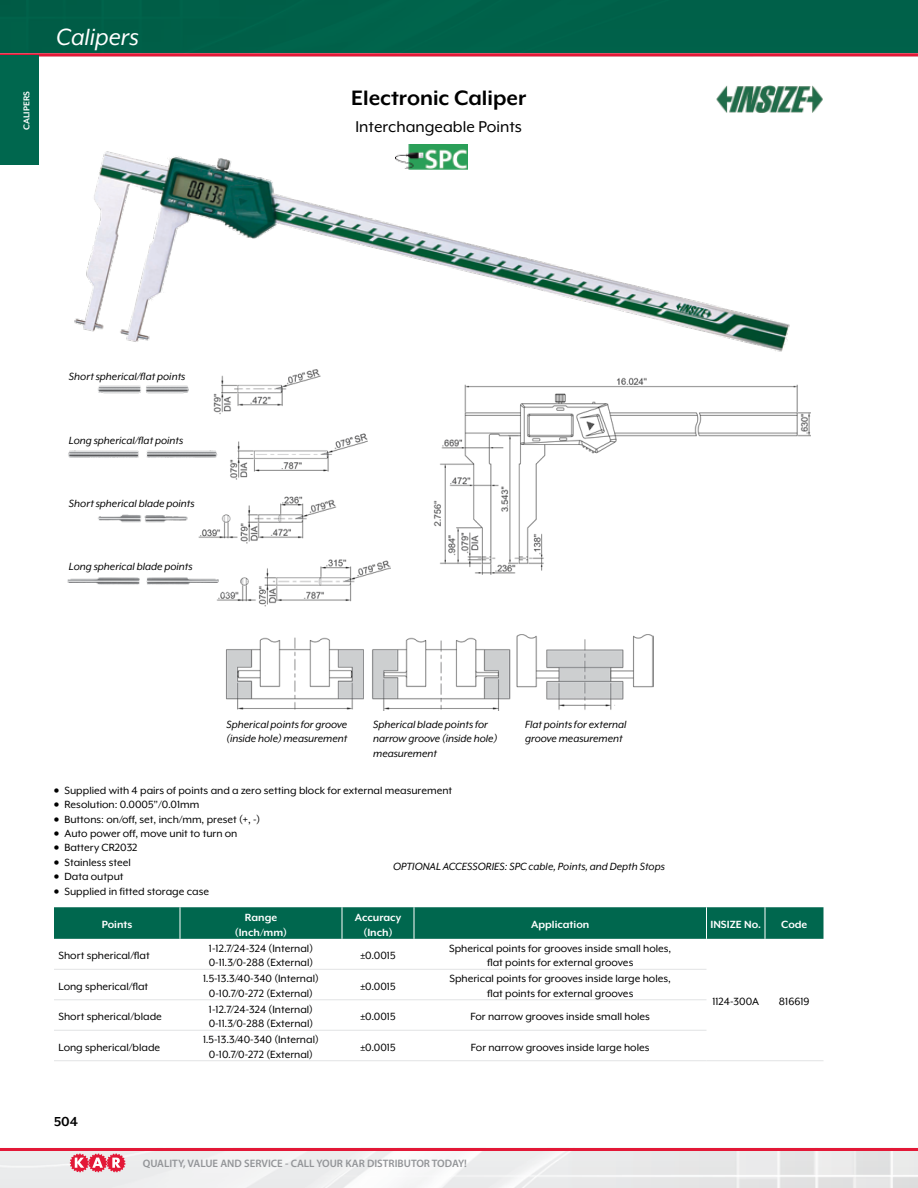
<style>
.page{position:relative;width:918px;height:1188px;background:#fff}
.page>*{position:absolute;margin:0;border:0;box-sizing:border-box;transform-origin:0 0}
.t1{font:italic 27px "Mr Eaves XL Mod OT";color:#fff}
.t2{font:700 24px "Mr Eaves XL Mod OT";color:#000}
.t3{font:18px "Mr Eaves XL Mod OT";color:#000}
.t4{font:700 15px "Mr Eaves XL Mod OT";color:#000}
.t5{font:12px/14.4px "Mr Eaves XL Mod OT";color:#000;text-align:center}
.t6{font:italic 12px/14.4px "Mr Eaves XL Mod OT";color:#000}
.t7{font:700 12px/14.4px "Mr Eaves XL Mod OT";color:#fff;text-align:center}
.t8{font:600 10.8px "Myriad Pro";color:#939598}
.t9{font:700 9.75px "Mr Eaves XL Mod OT";color:#fff}
</style>
<div class="page">
<img style="left:0;top:56px;width:918px;height:1132px">
<div style="left:54px;top:1114px;width:36px;height:20px;background:#fff"></div>
<hr style="left:0;top:1148px;width:918px;height:2px;background:#e31837">
<svg style="left:70px;top:1154px;width:55px;height:18px"></svg>
<hr style="left:0;top:53px;width:918px;height:3px;background:#e31837">
<div style="left:0;top:56px;width:39px;height:109px;background:#00674e"></div>
<div style="left:0;top:0;width:918px;height:53px;background:#00674e"></div>
<div style="left:54px;top:907px;width:770px;height:32px;background:#00674e"></div>
<hr style="left:342px;top:907px;width:1px;height:32px;background:#fff">
<hr style="left:414px;top:907px;width:1px;height:32px;background:#fff">
<hr style="left:706px;top:907px;width:1px;height:32px;background:#fff">
<hr style="left:765px;top:907px;width:1px;height:32px;background:#fff">
<hr style="left:54px;top:969px;width:126px;height:1px;background:#e2e3e4">
<hr style="left:180px;top:969px;width:162px;height:1px;background:#e2e3e4">
<hr style="left:342px;top:969px;width:72px;height:1px;background:#e2e3e4">
<hr style="left:414px;top:969px;width:292px;height:1px;background:#e2e3e4">
<hr style="left:54px;top:999px;width:126px;height:1px;background:#e2e3e4">
<hr style="left:180px;top:999px;width:162px;height:1px;background:#e2e3e4">
<hr style="left:342px;top:999px;width:72px;height:1px;background:#e2e3e4">
<hr style="left:414px;top:999px;width:292px;height:1px;background:#e2e3e4">
<hr style="left:706px;top:1060px;width:59px;height:1px;background:#e2e3e4">
<hr style="left:765px;top:1060px;width:59px;height:1px;background:#e2e3e4">
<hr style="left:54px;top:1030px;width:126px;height:1px;background:#e2e3e4">
<hr style="left:180px;top:1030px;width:162px;height:1px;background:#e2e3e4">
<hr style="left:342px;top:1030px;width:72px;height:1px;background:#e2e3e4">
<hr style="left:414px;top:1030px;width:292px;height:1px;background:#e2e3e4">
<hr style="left:54px;top:1060px;width:126px;height:1px;background:#e2e3e4">
<hr style="left:180px;top:1060px;width:162px;height:1px;background:#e2e3e4">
<hr style="left:342px;top:1060px;width:72px;height:1px;background:#e2e3e4">
<hr style="left:414px;top:1060px;width:292px;height:1px;background:#e2e3e4">
<hr style="left:180px;top:907px;width:1px;height:32px;background:#fff">
<img style="left:716px;top:85px;width:108px;height:27px">
<img style="left:67px;top:144px;width:729px;height:218px">
<img style="left:433px;top:377px;width:378px;height:198px">
<img style="left:54px;top:369px;width:337px;height:239px">
<img style="left:224px;top:632px;width:429px;height:79px">
<img style="left:396px;top:144px;width:71px;height:25px">
<p class="t9" style="left:21px;top:130px;width:40px;rotate:-90deg">CALIPERS</p>
<h1 class="t1" style="left:56px;top:23px;width:84px">Calipers</h1>
<h2 class="t2" style="left:351px;top:84px;width:176px">Electronic Caliper</h2>
<h3 class="t3" style="left:356px;top:117px;width:168px">Interchangeable Points</h3>
<p class="t6" style="left:69px;top:369px;width:118px">Short spherical/flat points</p>
<p class="t6" style="left:69px;top:433px;width:116px">Long spherical/flat points</p>
<p class="t6" style="left:69px;top:496px;width:127px">Short spherical blade points</p>
<p class="t6" style="left:69px;top:559px;width:125px">Long spherical blade points</p>
<p class="t6" style="left:226px;top:717px;width:122px">Spherical points for groove (inside hole) measurement</p>
<p class="t6" style="left:373px;top:717px;width:126px">Spherical blade points for narrow groove (inside hole) measurement</p>
<p class="t6" style="left:525px;top:717px;width:103px">Flat points for external groove measurement</p>
<p class="t5" style="left:54px;top:783px;width:400px">• Supplied with 4 pairs of points and a zero setting block for external measurement</p>
<p class="t5" style="left:54px;top:797px;width:147px">• Resolution: 0.0005”/0.01mm</p>
<p class="t5" style="left:54px;top:812px;width:208px">• Buttons: on/off, set, inch/mm, preset (+, -)</p>
<p class="t5" style="left:54px;top:826px;width:185px">• Auto power off, move unit to turn on</p>
<p class="t5" style="left:54px;top:841px;width:85px">• Battery CR2032</p>
<p class="t5" style="left:54px;top:855px;width:78px">• Stainless steel</p>
<p class="t5" style="left:54px;top:869px;width:71px">• Data output</p>
<p class="t5" style="left:54px;top:884px;width:157px">• Supplied in fitted storage case</p>
<p class="t6" style="left:393px;top:859px;width:273px">OPTIONAL ACCESSORIES: SPC cable, Points, and Depth Stops</p>
<p class="t7" style="left:102px;top:917px;width:32px">Points</p>
<p class="t7" style="left:235px;top:910px;width:54px">Range (Inch/mm)</p>
<p class="t7" style="left:355px;top:910px;width:48px">Accuracy (Inch)</p>
<p class="t7" style="left:531px;top:917px;width:60px">Application</p>
<p class="t7" style="left:710px;top:917px;width:52px">INSIZE No.</p>
<p class="t7" style="left:781px;top:917px;width:28px">Code</p>
<p class="t5" style="left:59px;top:948px;width:93px">Short spherical/flat</p>
<p class="t5" style="left:209px;top:941px;width:106px;text-align:left">1-12.7/24-324 (Internal)<br>0-11.3/0-288 (External)</p>
<p class="t5" style="left:360px;top:948px;width:37px">±0.0015</p>
<p class="t5" style="left:449px;top:941px;width:224px">Spherical points for grooves inside small holes, flat points for external grooves</p>
<p class="t5" style="left:712px;top:994px;width:48px">1124-300A</p>
<p class="t5" style="left:779px;top:994px;width:32px">816619</p>
<p class="t5" style="left:58px;top:979px;width:91px">Long spherical/flat</p>
<p class="t5" style="left:203px;top:972px;width:117px">1.5-13.3/40-340 (Internal)<br>0-10.7/0-272 (External)</p>
<p class="t5" style="left:360px;top:979px;width:37px">±0.0015</p>
<p class="t5" style="left:450px;top:972px;width:223px">Spherical points for grooves inside large holes, flat points for external grooves</p>
<p class="t5" style="left:58px;top:1009px;width:105px">Short spherical/blade</p>
<p class="t5" style="left:209px;top:1002px;width:106px;text-align:left">1-12.7/24-324 (Internal)<br>0-11.3/0-288 (External)</p>
<p class="t5" style="left:360px;top:1009px;width:37px">±0.0015</p>
<p class="t5" style="left:471px;top:1009px;width:181px">For narrow grooves inside small holes</p>
<p class="t5" style="left:58px;top:1040px;width:103px">Long spherical/blade</p>
<p class="t5" style="left:203px;top:1033px;width:117px">1.5-13.3/40-340 (Internal)<br>0-10.7/0-272 (External)</p>
<p class="t5" style="left:360px;top:1040px;width:37px">±0.0015</p>
<p class="t5" style="left:471px;top:1040px;width:180px">For narrow grooves inside large holes</p>
<p class="t4" style="left:54px;top:1113px;width:25px">504</p>
<p class="t8" style="left:143px;top:1156px;width:326px">QUALITY, VALUE AND SERVICE - CALL YOUR KAR DISTRIBUTOR TODAY!</p>
</div>
